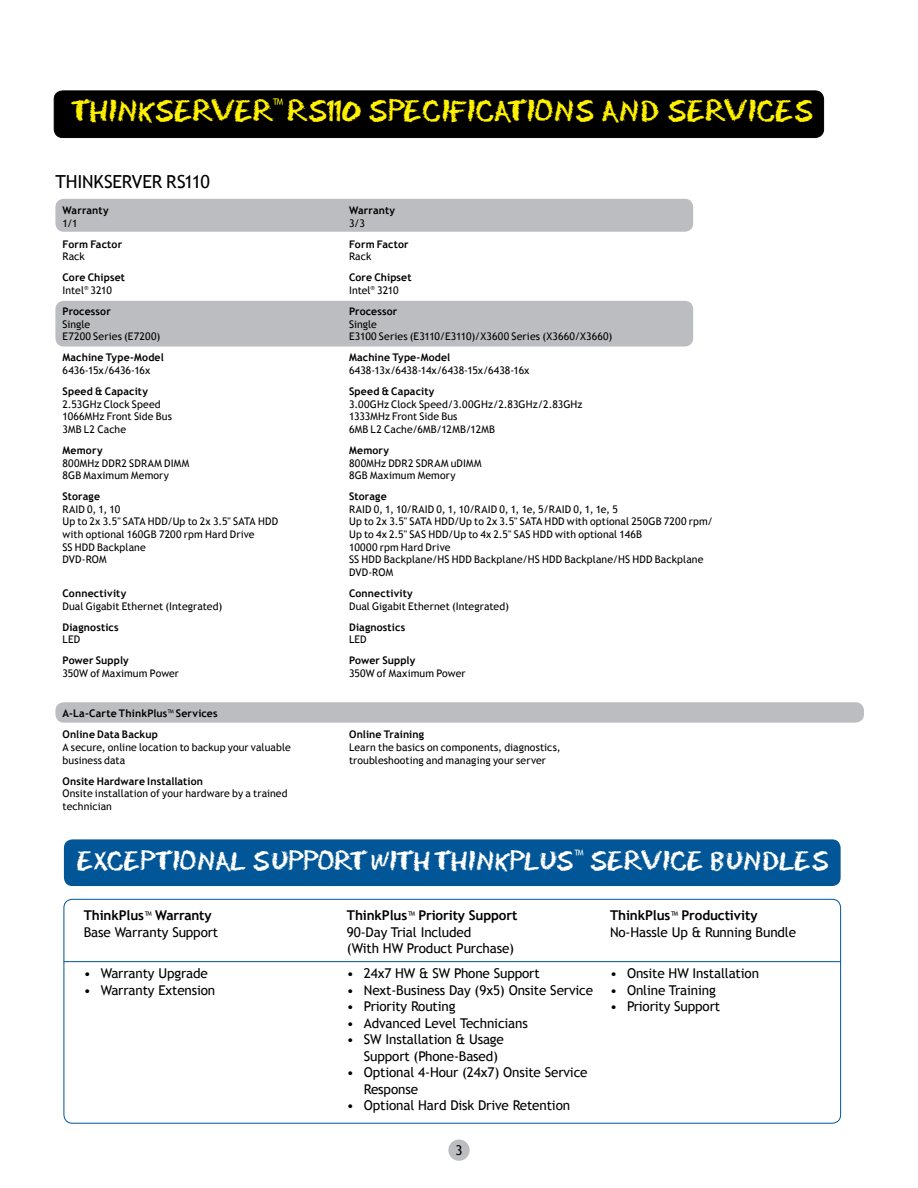
<style>
.page{position:relative;width:918px;height:1188px;background:#fff}
.page>*{position:absolute;margin:0;border:0;box-sizing:border-box;transform-origin:0 0}
.t1{font:30px "Ideas";letter-spacing:-.03em;color:#fff200}
.t2{font:27px "Ideas";letter-spacing:-.035em;color:#fff}
.t3{font:18px "Trebuchet MS";letter-spacing:-.02em;color:#000}
.t4{font:13.5px/16.5px "Trebuchet MS";letter-spacing:-.01em;color:#000}
.t5{font:10.5px/12.6px "Trebuchet MS";letter-spacing:.01em;color:#000}
.t6{font:700 10.5px/12.6px "Trebuchet MS";letter-spacing:.015em;color:#000}
.s1{font-weight:400}
.s2{font-weight:700}
.s3{font-size:12px}
</style>
<div class="page">
<div style="left:55px;top:301px;width:638px;height:46px;background:#bcbdc0;border-radius:9px"></div>
<div style="left:55px;top:199px;width:638px;height:33px;background:#bcbdc0;border-radius:9px"></div>
<div style="left:54px;top:91px;width:770px;height:47px;background:#000"></div>
<div style="left:54px;top:91px;width:770px;height:47px;border:1px solid #000;border-radius:9px"></div>
<div style="left:55px;top:702px;width:809px;height:21px;background:#bcbdc0;border-radius:9px"></div>
<div style="left:64px;top:839px;width:777px;height:47px;background:#005696;border-radius:9px"></div>
<div style="left:64px;top:899px;width:777px;height:225px;border:1px solid #005696;border-radius:9px"></div>
<hr style="left:64px;top:961px;width:777px;height:1px;background:#005696">
<div style="left:448px;top:1140px;width:22px;height:21px;background:#bcbdc0;border-radius:50%"></div>
<h1 class="t1" style="left:72px;top:93px;width:653px">THINKSERVER<sup>™</sup> RS110 SPECIFICATIONS AN D SERVIC</h1>
<h1 class="t1" style="left:776px;top:93px;width:35px">ES</h1>
<h3 class="t3" style="left:55px;top:171px;width:21px">Think</h3>
<h3 class="t3" style="left:104px;top:171px;width:107px">SERVER RS110</h3>
<p class="t6" style="left:63px;top:204px;width:48px">Warranty</p>
<p class="t5" style="left:63px;top:217px;width:17px">1/1</p>
<p class="t6" style="left:63px;top:238px;width:61px">Form Factor</p>
<p class="t5" style="left:63px;top:250px;width:24px">Rack</p>
<p class="t6" style="left:63px;top:271px;width:64px">Core Chipset<br><span class="s1">Intel</span><sup>®</sup> <span class="s1">3210</span></p>
<p class="t6" style="left:63px;top:305px;width:50px">Processor</p>
<p class="t5" style="left:63px;top:318px;width:99px">Single<br>E7200 Series (E7200)</p>
<p class="t6" style="left:63px;top:351px;width:103px">Machine Type-Model</p>
<p class="t5" style="left:63px;top:364px;width:89px">6436-15x/6436-16x</p>
<p class="t6" style="left:63px;top:385px;width:87px">Speed &amp; Capacity</p>
<p class="t5" style="left:63px;top:398px;width:111px">2.53GHz Clock Speed<br>1066MHz Front Side Bus<br>3MB L2 Cache</p>
<p class="t6" style="left:63px;top:444px;width:42px">Memory</p>
<p class="t5" style="left:63px;top:457px;width:128px">800MHz DDR2 SDRAM DIMM<br>8GB Maximum Memory</p>
<p class="t6" style="left:63px;top:490px;width:39px">Storage</p>
<p class="t5" style="left:62px;top:503px;width:217px">RAID 0, 1, 10<br>Up to 2x 3.5" SATA HDD/Up to 2x 3.5" SATA HDD with optional 160GB 7200 rpm Hard Drive<br>SS HDD Backplane<br>DVD-ROM</p>
<p class="t6" style="left:62px;top:587px;width:65px">Connectivity</p>
<p class="t5" style="left:62px;top:600px;width:161px">Dual Gigabit Ethernet (Integrated)</p>
<p class="t6" style="left:62px;top:621px;width:58px">Diagnostics</p>
<p class="t5" style="left:62px;top:633px;width:19px">LED</p>
<p class="t6" style="left:62px;top:654px;width:68px">Power Supply</p>
<p class="t5" style="left:62px;top:667px;width:118px">350W of Maximum Power</p>
<p class="t6" style="left:62px;top:703px;width:157px;line-height:21.1px">A-La-Carte ThinkPlus<span class="s1">™</span> Services<br>Online Data Backup</p>
<p class="t5" style="left:63px;top:741px;width:230px">A secure, online location to backup your valuable business data</p>
<p class="t6" style="left:63px;top:775px;width:142px">Onsite Hardware Installation</p>
<p class="t5" style="left:63px;top:787px;width:227px">Onsite installation of your hardware by a trained technician</p>
<p class="t6" style="left:349px;top:204px;width:48px">Warranty</p>
<p class="t5" style="left:349px;top:217px;width:17px">3/3</p>
<p class="t6" style="left:349px;top:238px;width:61px">Form Factor</p>
<p class="t5" style="left:349px;top:250px;width:24px">Rack</p>
<p class="t6" style="left:349px;top:271px;width:64px">Core Chipset<br><span class="s1">Intel</span><sup>®</sup> <span class="s1">3210</span></p>
<p class="t6" style="left:349px;top:305px;width:50px">Processor</p>
<p class="t5" style="left:349px;top:318px;width:265px">Single<br>E3100 Series (E3110/E3110)/X3600 Series (X3660/X3660)</p>
<p class="t6" style="left:349px;top:351px;width:103px">Machine Type-Model</p>
<p class="t5" style="left:349px;top:364px;width:182px">6438-13x/6438-14x/6438-15x/6438-16x</p>
<p class="t6" style="left:349px;top:385px;width:87px">Speed &amp; Capacity</p>
<p class="t5" style="left:349px;top:398px;width:235px">3.00GHz Clock Speed/3.00GHz/2.83GHz/2.83GHz<br>1333MHz Front Side Bus<br>6MB L2 Cache/6MB/12MB/12MB</p>
<p class="t6" style="left:349px;top:444px;width:42px">Memory</p>
<p class="t5" style="left:349px;top:457px;width:134px">800MHz DDR2 SDRAM uDIMM<br>8GB Maximum Memory</p>
<p class="t6" style="left:349px;top:490px;width:39px">Storage</p>
<p class="t5" style="left:349px;top:503px;width:366px">RAID 0, 1, 10/RAID 0, 1, 10/RAID 0, 1, 1e, 5/RAID 0, 1, 1e, 5<br>Up to 2x 3.5" SATA HDD/Up to 2x 3.5" SATA HDD with optional 250GB 7200 rpm/ Up to 4x 2.5" SAS HDD/Up to 4x 2.5" SAS HDD with optional 146B<br>10000 rpm Hard Drive<br>SS HDD Backplane/HS HDD Backplane/HS HDD Backplane/HS HDD Backplane DVD-ROM</p>
<p class="t6" style="left:349px;top:587px;width:65px">Connectivity</p>
<p class="t5" style="left:349px;top:600px;width:161px">Dual Gigabit Ethernet (Integrated)</p>
<p class="t6" style="left:349px;top:621px;width:58px">Diagnostics</p>
<p class="t5" style="left:349px;top:633px;width:19px">LED</p>
<p class="t6" style="left:349px;top:654px;width:68px">Power Supply</p>
<p class="t5" style="left:349px;top:667px;width:118px">350W of Maximum Power</p>
<p class="t6" style="left:349px;top:728px;width:77px">Online Training</p>
<p class="t5" style="left:349px;top:741px;width:213px">Learn the basics on components, diagnostics, troubleshooting and managing your server</p>
<h2 class="t2" style="left:351px;top:845px;width:291px">T WITH THINKPLUS <sup>™</sup> SERVIC</h2>
<h2 class="t2" style="left:687px;top:845px;width:139px">E BUNDLES</h2>
<h2 class="t2" style="left:78px;top:845px;width:109px">EXCEPTIONAL</h2>
<h2 class="t2" style="left:251px;top:845px;width:55px">SUPPOR</h2>
<p class="t4" style="left:84px;top:908px;width:136px"><span class="s2">ThinkPlus</span><span class="s3">™</span> <span class="s2">Warranty<br></span>Base Warranty Support</p>
<p class="t4" style="left:84px;top:966px;width:126px">• Warranty Upgrade</p>
<p class="t4" style="left:84px;top:982px;width:133px">• Warranty Extension</p>
<p class="t4" style="left:347px;top:908px;width:172px"><span class="s2">ThinkPlus</span><span class="s3">™</span> <span class="s2">Priority Support<br></span>90-Day Trial Included<br>(With HW Product Purchase)</p>
<p class="t4" style="left:347px;top:966px;width:194px">• 24x7 HW &amp; SW Phone Support</p>
<p class="t4" style="left:347px;top:982px;width:248px">• Next-Business Day (9x5) Onsite Service</p>
<p class="t4" style="left:347px;top:999px;width:110px">• Priority Routing</p>
<p class="t4" style="left:347px;top:1015px;width:183px">• Advanced Level Technicians</p>
<p class="t4" style="left:364px;top:1032px;width:142px;text-indent:-17px">• SW Installation &amp; Usage<br>Support (Phone-Based)</p>
<p class="t4" style="left:364px;top:1065px;width:225px;text-indent:-17px">• Optional 4-Hour (24x7) Onsite Service<br>Response</p>
<p class="t4" style="left:347px;top:1098px;width:225px">• Optional Hard Disk Drive Retention</p>
<p class="t4" style="left:455px;top:1142px;width:9px">3</p>
<p class="t4" style="left:610px;top:908px;width:188px"><span class="s2">ThinkPlus</span><span class="s3">™</span> <span class="s2">Productivity<br></span>No-Hassle Up &amp; Running Bundle</p>
<p class="t4" style="left:610px;top:966px;width:150px">• Onsite HW Installation</p>
<p class="t4" style="left:610px;top:982px;width:107px">• Online Training</p>
<p class="t4" style="left:610px;top:999px;width:112px">• Priority Support</p>
</div>
